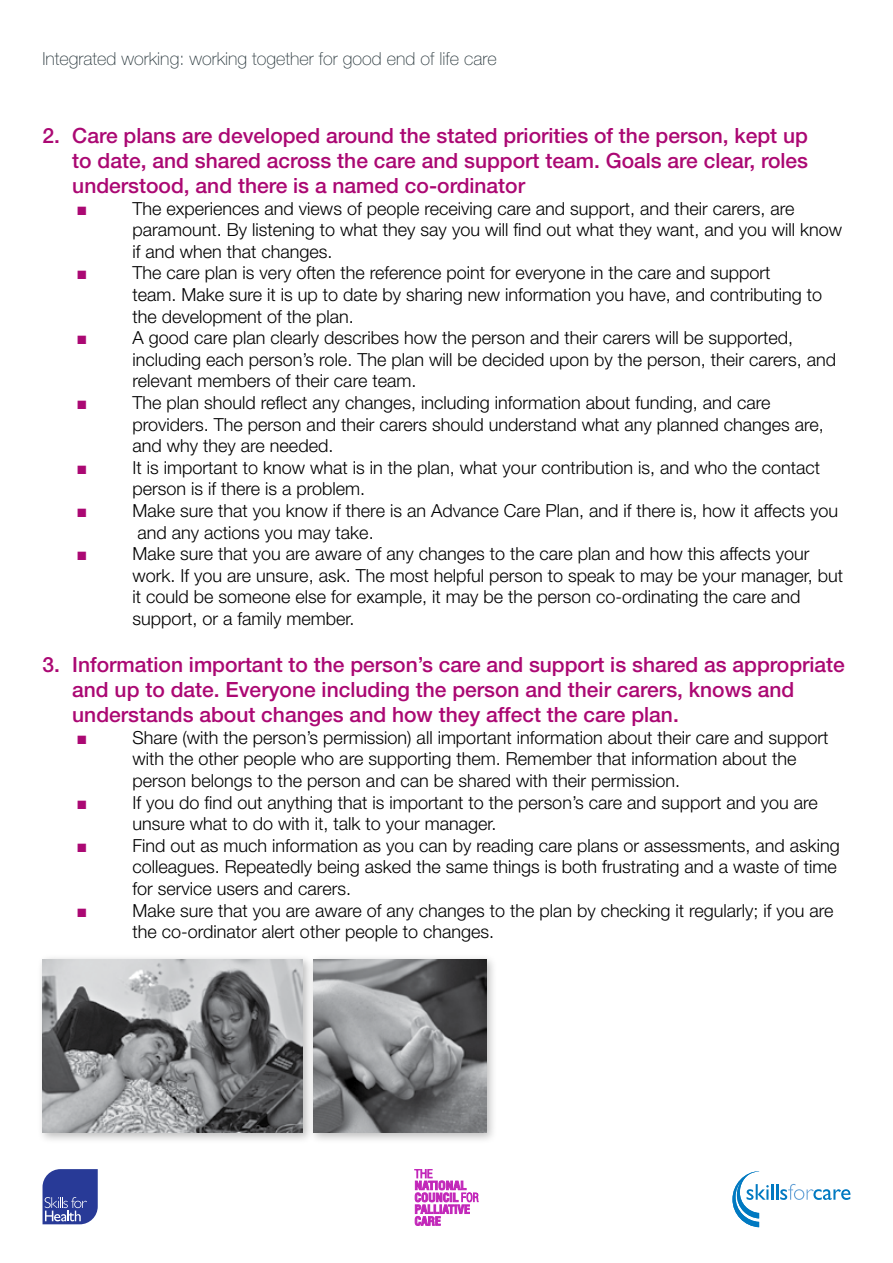
<style>
.page{position:relative;width:893px;height:1263px;background:#fff}
.page>*{position:absolute;margin:0;border:0;box-sizing:border-box;transform-origin:0 0}
.t1{font:500 21px/25.2px "Helvetica Neue LT Std";color:#ab0873;text-align:justify}
.t2{font:300 18px/21.6px "Helvetica Neue LT Std";color:#000}
.t3{font:100 18px "Helvetica Neue LT Std";color:#2c3a3f}
.t4{font:18px "Arial";color:#ab0873}
</style>
<div class="page">
<svg style="left:732px;top:1171px;width:118px;height:56px"></svg>
<svg style="left:415px;top:1169px;width:63px;height:56px"></svg>
<svg style="left:43px;top:1169px;width:55px;height:55px;background:#4554a5"></svg>
<div style="left:37px;top:954px;width:277px;height:189px;background:#000;opacity:.26"></div>
<img style="left:43px;top:959px;width:260px;height:173px">
<div style="left:308px;top:954px;width:190px;height:189px;background:#000;opacity:.26"></div>
<img style="left:313px;top:959px;width:173px;height:173px">
<p class="t3" style="left:43px;top:49px;width:456px">Integrated working: working together for good end of life care</p>
<p class="t1" style="left:72px;top:122px;width:737px;text-indent:-30px">2. Care plans are developed around the stated priorities of the person, kept up to date, and shared across the care and support team. Goals are clear, roles understood, and there is a named co-ordinator</p>
<p class="t4" style="left:77px;top:196px;width:12px">■</p>
<p class="t2" style="left:133px;top:197px;width:711px">The experiences and views of people receiving care and support, and their carers, are paramount. By listening to what they say you will find out what they want, and you will know if and when that changes.</p>
<p class="t4" style="left:77px;top:261px;width:12px">■</p>
<p class="t2" style="left:133px;top:262px;width:691px">The care plan is very often the reference point for everyone in the care and support<br>team. Make sure it is up to date by sharing new information you have, and contributing to the development of the plan.</p>
<p class="t4" style="left:77px;top:326px;width:12px">■</p>
<p class="t2" style="left:133px;top:327px;width:705px">A good care plan clearly describes how the person and their carers will be supported, including each person’s role. The plan will be decided upon by the person, their carers, and relevant members of their care team.</p>
<p class="t4" style="left:77px;top:391px;width:12px">■</p>
<p class="t2" style="left:133px;top:391px;width:693px">The plan should reflect any changes, including information about funding, and care providers. The person and their carers should understand what any planned changes are, and why they are needed.</p>
<p class="t4" style="left:77px;top:456px;width:12px">■</p>
<p class="t2" style="left:133px;top:456px;width:689px">It is important to know what is in the plan, what your contribution is, and who the contact person is if there is a problem.</p>
<p class="t4" style="left:77px;top:499px;width:12px">■</p>
<p class="t2" style="left:133px;top:499px;width:707px">Make sure that you know if there is an Advance Care Plan, and if there is, how it affects you and any actions you may take.</p>
<p class="t4" style="left:77px;top:542px;width:12px">■</p>
<p class="t2" style="left:133px;top:543px;width:712px">Make sure that you are aware of any changes to the care plan and how this affects your work. If you are unsure, ask. The most helpful person to speak to may be your manager, but it could be someone else for example, it may be the person co-ordinating the care and support, or a family member.</p>
<p class="t1" style="left:72px;top:651px;width:774px;text-align:left;text-indent:-30px">3. Information important to the person’s care and support is shared as appropriate and up to date. Everyone including the person and their carers, knows and understands about changes and how they affect the care plan.</p>
<p class="t4" style="left:77px;top:726px;width:12px">■</p>
<p class="t2" style="left:133px;top:726px;width:697px">Share (with the person’s permission) all important information about their care and support with the other people who are supporting them. Remember that information about the person belongs to the person and can be shared with their permission.</p>
<p class="t4" style="left:77px;top:790px;width:12px">■</p>
<p class="t2" style="left:133px;top:791px;width:687px">If you do find out anything that is important to the person’s care and support and you are unsure what to do with it, talk to your manager.</p>
<p class="t4" style="left:77px;top:834px;width:12px">■</p>
<p class="t2" style="left:133px;top:834px;width:709px">Find out as much information as you can by reading care plans or assessments, and asking colleagues. Repeatedly being asked the same things is both frustrating and a waste of time for service users and carers.</p>
<p class="t4" style="left:77px;top:898px;width:12px">■</p>
<p class="t2" style="left:133px;top:899px;width:702px">Make sure that you are aware of any changes to the plan by checking it regularly; if you are the co-ordinator alert other people to changes.</p>
</div>
